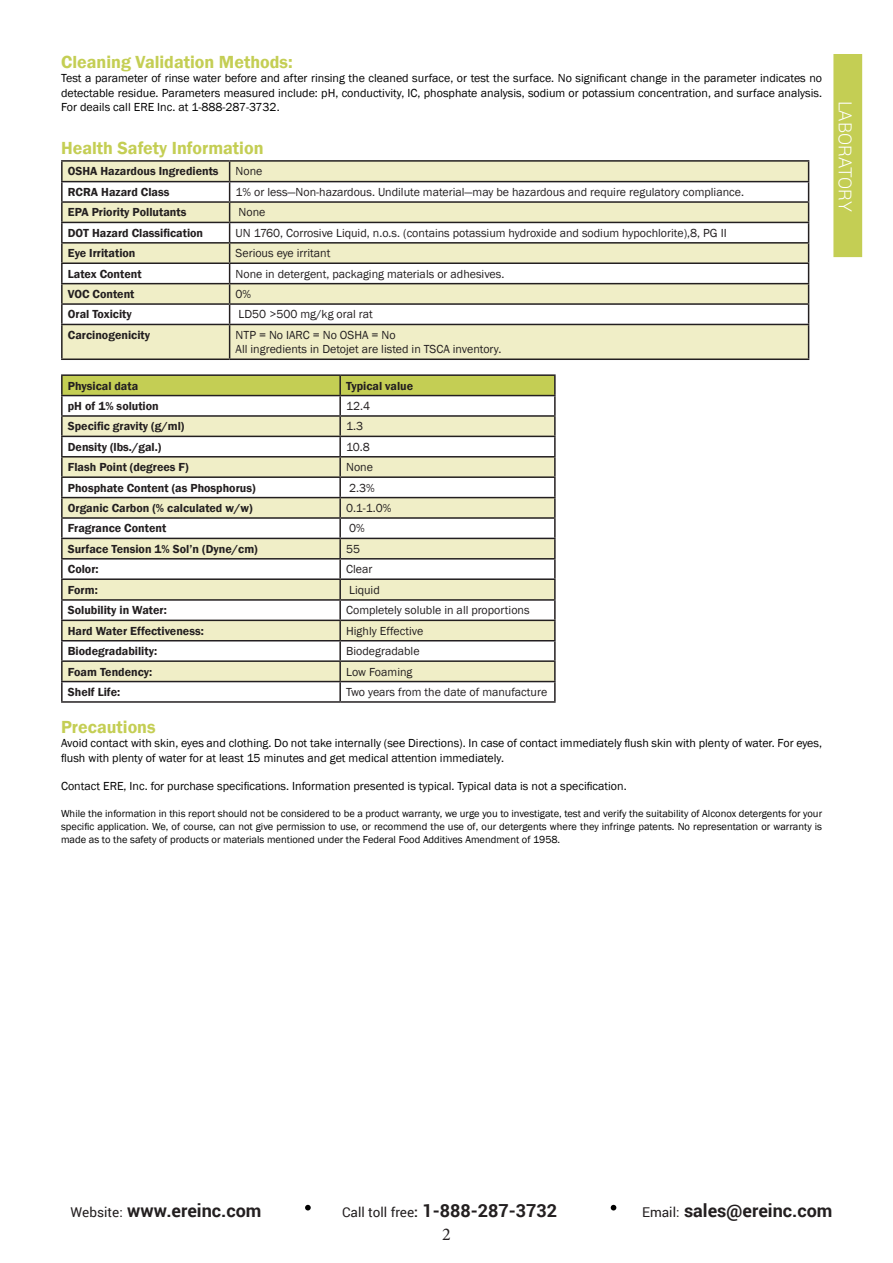
<style>
.page{position:relative;width:893px;height:1263px;background:#fff}
.page>*{position:absolute;margin:0;border:0;box-sizing:border-box;transform-origin:0 0}
.t1{font:700 18px "Roboto";color:#231f20}
.t2{font:600 18px "Franklin Gothic";color:#c4ce54}
.t3{font:300 18px "Roboto";color:#fff}
.t4{font:18px "Minion Pro";color:#231f20}
.t5{font:12px/14.4px "Franklin Gothic";color:#000;text-align:justify}
.t6{font:12px "Franklin Gothic";color:#231f20}
.t7{font:600 12px "Franklin Gothic";color:#231f20}
.t8{font:10.5px/12.6px "Franklin Gothic";color:#000;text-align:justify}
.s1{font-weight:400;font-size:13.5px}
.s2{font-size:13.5px}
</style>
<div class="page">
<svg style="left:305px;top:1205px;width:6px;height:5px"></svg>
<svg style="left:611px;top:1205px;width:5px;height:5px"></svg>
<div style="left:833px;top:54px;width:29px;height:203px;background:#c4ce54;border:2px solid #c4ce54"></div>
<div style="left:63px;top:162px;width:745px;height:196px;background:#f0eec7"></div>
<svg style="left:63px;top:182px;width:745px;height:142px"></svg>
<hr style="left:61px;top:160px;width:169px;height:2px;background:#231f20">
<hr style="left:230px;top:160px;width:579px;height:2px;background:#231f20">
<hr style="left:61px;top:181px;width:169px;height:1px;background:#231f20">
<hr style="left:230px;top:181px;width:579px;height:1px;background:#231f20">
<hr style="left:61px;top:201px;width:169px;height:2px;background:#231f20">
<hr style="left:230px;top:201px;width:579px;height:2px;background:#231f20">
<hr style="left:61px;top:222px;width:169px;height:1px;background:#231f20">
<hr style="left:230px;top:222px;width:579px;height:1px;background:#231f20">
<hr style="left:61px;top:242px;width:169px;height:2px;background:#231f20">
<hr style="left:230px;top:242px;width:579px;height:2px;background:#231f20">
<hr style="left:61px;top:262px;width:169px;height:2px;background:#231f20">
<hr style="left:230px;top:262px;width:579px;height:2px;background:#231f20">
<hr style="left:61px;top:283px;width:169px;height:1px;background:#231f20">
<hr style="left:230px;top:283px;width:579px;height:1px;background:#231f20">
<hr style="left:61px;top:303px;width:169px;height:2px;background:#231f20">
<svg style="left:61px;top:162px;width:2px;height:162px"></svg>
<hr style="left:230px;top:303px;width:579px;height:2px;background:#231f20">
<svg style="left:229px;top:162px;width:1px;height:162px"></svg>
<svg style="left:808px;top:162px;width:1px;height:162px"></svg>
<hr style="left:61px;top:324px;width:169px;height:1px;background:#231f20">
<hr style="left:61px;top:325px;width:2px;height:33px;background:#231f20">
<hr style="left:61px;top:358px;width:169px;height:2px;background:#231f20">
<hr style="left:230px;top:324px;width:579px;height:1px;background:#231f20">
<hr style="left:229px;top:325px;width:1px;height:33px;background:#231f20">
<hr style="left:808px;top:325px;width:1px;height:33px;background:#231f20">
<hr style="left:230px;top:358px;width:579px;height:2px;background:#231f20">
<hr style="left:61px;top:374px;width:279px;height:2px;background:#231f20">
<hr style="left:340px;top:374px;width:216px;height:2px;background:#231f20">
<hr style="left:61px;top:701px;width:279px;height:2px;background:#231f20">
<svg style="left:61px;top:375px;width:495px;height:326px"></svg>
<hr style="left:340px;top:701px;width:216px;height:2px;background:#231f20">
<p class="t2" style="left:61px;top:51px;width:233px">Cleaning Validation Methods:</p>
<p class="t5" style="left:61px;top:71px;width:762px">Test a parameter of rinse water before and after rinsing the cleaned surface, or test the surface. No significant change in the parameter indicates no detectable residue. Parameters measured include: pH, conductivity, IC, phosphate analysis, sodium or potassium concentration, and surface analysis.<br>For deails call ERE Inc. at 1-888-287-3732.</p>
<p class="t2" style="left:61px;top:137px;width:204px">Health Safety Information</p>
<p class="t7" style="left:68px;top:164px;width:152px">OSHA Hazardous Ingredients</p>
<p class="t6" style="left:236px;top:164px;width:28px">None</p>
<p class="t7" style="left:68px;top:185px;width:103px">RCRA Hazard Class</p>
<p class="t6" style="left:236px;top:185px;width:510px">1% or less—Non-hazardous. Undilute material—may be hazardous and require regulatory compliance.</p>
<p class="t7" style="left:68px;top:205px;width:120px">EPA Priority Pollutants</p>
<p class="t6" style="left:239px;top:205px;width:28px">None</p>
<p class="t7" style="left:68px;top:225px;width:137px">DOT Hazard Classification</p>
<p class="t6" style="left:236px;top:225px;width:493px">UN 1760, Corrosive Liquid, n.o.s. (contains potassium hydroxide and sodium hypochlorite),8, PG II</p>
<p class="t7" style="left:68px;top:246px;width:69px">Eye Irritation</p>
<p class="t6" style="left:236px;top:246px;width:96px">Serious eye irritant</p>
<p class="t7" style="left:68px;top:266px;width:75px">Latex Content</p>
<p class="t6" style="left:236px;top:266px;width:270px">None in detergent, packaging materials or adhesives.</p>
<p class="t7" style="left:68px;top:287px;width:68px">VOC Content</p>
<p class="t6" style="left:236px;top:287px;width:17px">0%</p>
<p class="t7" style="left:68px;top:307px;width:66px">Oral Toxicity</p>
<p class="t6" style="left:239px;top:307px;width:136px">LD50 &gt;500 mg/kg oral rat</p>
<p class="t7" style="left:68px;top:327px;width:84px">Carcinogenicity</p>
<p class="t6" style="left:236px;top:327px;width:162px">NTP = No IARC = No OSHA = No</p>
<p class="t6" style="left:236px;top:342px;width:267px">All ingredients in Detojet are listed in TSCA inventory.</p>
<p class="t7" style="left:68px;top:378px;width:72px">Physical data</p>
<p class="t7" style="left:346px;top:378px;width:68px">Typical value</p>
<p class="t7" style="left:68px;top:399px;width:93px">pH of 1% solution</p>
<p class="t6" style="left:346px;top:398px;width:26px">12.4</p>
<p class="t7" style="left:68px;top:419px;width:118px">Specific gravity (g/ml)</p>
<p class="t6" style="left:346px;top:419px;width:18px">1.3</p>
<p class="t7" style="left:68px;top:439px;width:95px">Density (lbs./gal.)</p>
<p class="t6" style="left:346px;top:439px;width:25px">10.8</p>
<p class="t7" style="left:68px;top:460px;width:122px">Flash Point (degrees F)</p>
<p class="t6" style="left:346px;top:460px;width:28px">None</p>
<p class="t7" style="left:68px;top:480px;width:189px">Phosphate Content (as Phosphorus)</p>
<p class="t6" style="left:349px;top:480px;width:27px">2.3%</p>
<p class="t7" style="left:68px;top:501px;width:186px">Organic Carbon (% calculated w/w)</p>
<p class="t6" style="left:346px;top:500px;width:47px">0.1-1.0%</p>
<p class="t7" style="left:68px;top:521px;width:100px">Fragrance Content</p>
<p class="t6" style="left:349px;top:521px;width:17px">0%</p>
<p class="t7" style="left:68px;top:541px;width:191px">Surface Tension 1% Sol’n (Dyne/cm)</p>
<p class="t6" style="left:346px;top:541px;width:16px">55</p>
<p class="t7" style="left:68px;top:562px;width:32px">Color:</p>
<p class="t6" style="left:346px;top:562px;width:28px">Clear</p>
<p class="t7" style="left:68px;top:582px;width:31px">Form:</p>
<p class="t6" style="left:349px;top:582px;width:32px">Liquid</p>
<p class="t7" style="left:68px;top:603px;width:100px">Solubility in Water:</p>
<p class="t6" style="left:346px;top:603px;width:185px">Completely soluble in all proportions</p>
<p class="t7" style="left:68px;top:623px;width:138px">Hard Water Effectiveness:</p>
<p class="t6" style="left:346px;top:623px;width:79px">Highly Effective</p>
<p class="t7" style="left:68px;top:644px;width:91px">Biodegradability:</p>
<p class="t6" style="left:346px;top:644px;width:75px">Biodegradable</p>
<p class="t7" style="left:68px;top:664px;width:86px">Foam Tendency:</p>
<p class="t6" style="left:346px;top:664px;width:68px">Low Foaming</p>
<p class="t7" style="left:68px;top:684px;width:54px">Shelf Life:</p>
<p class="t6" style="left:346px;top:684px;width:203px">Two years from the date of manufacture</p>
<p class="t2" style="left:61px;top:716px;width:96px">Precautions</p>
<p class="t5" style="left:61px;top:736px;width:762px">Avoid contact with skin, eyes and clothing. Do not take internally (see Directions). In case of contact immediately flush skin with plenty of water. For eyes, flush with plenty of water for at least 15 minutes and get medical attention immediately.</p>
<p class="t5" style="left:61px;top:779px;width:567px">Contact ERE, Inc. for purchase specifications. Information presented is typical. Typical data is not a specification.</p>
<p class="t8" style="left:61px;top:808px;width:762px">While the information in this report should not be considered to be a product warranty, we urge you to investigate, test and verify the suitability of Alconox detergents for your specific application. We, of course, can not give permission to use, or recommend the use of, our detergents where they infringe patents. No representation or warranty is made as to the safety of products or materials mentioned under the Federal Food Additives Amendment of 1958.</p>
<h1 class="t3" style="left:858px;top:101px;width:112px;rotate:90deg">LABORATORY</h1>
<h1 class="t1" style="left:71px;top:1198px;width:192px"><span class="s1">Website:</span> www.ereinc.com</h1>
<h1 class="t1" style="left:342px;top:1198px;width:217px"><span class="s1">Call toll free</span><span class="s2">:</span> 1-888-287-3732</h1>
<h1 class="t1" style="left:642px;top:1198px;width:192px"><span class="s1">Email:</span> sales@ereinc.com</h1>
<p class="t4" style="left:442px;top:1222px;width:10px">2</p>
</div>
